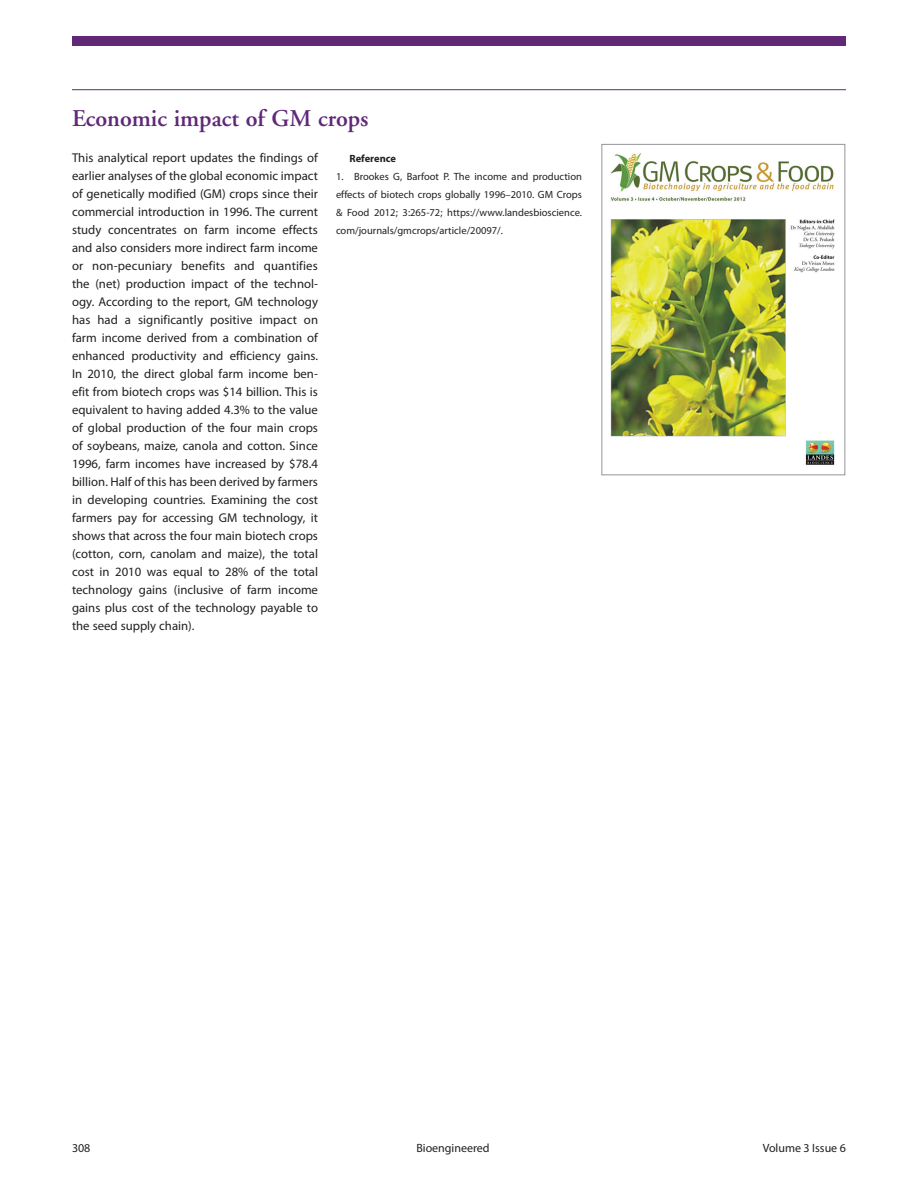
<style>
.page{position:relative;width:918px;height:1188px;background:#fff}
.page>*{position:absolute;margin:0;border:0;box-sizing:border-box;transform-origin:0 0}
.t1{font:600 24px "Adobe Garamond";color:#602877}
.t2{font:12.75px/18px "Myriad Pro";color:#231f20;text-align:justify}
.t3{font:12px "Myriad Pro";color:#231f20}
.t4{font:10.5px/18px "Myriad Pro";color:#231f20;text-align:justify}
.t5{font:700 10.5px "Myriad Pro";color:#231f20}
</style>
<div class="page">
<div style="left:72px;top:36px;width:774px;height:10px;background:#602877"></div>
<hr style="left:72px;top:89px;width:774px;height:1px;background:#602877">
<img style="left:610px;top:153px;width:225px;height:312px">
<div style="left:601px;top:144px;width:244px;height:331px;border:1px solid #939598"></div>
<h1 class="t1" style="left:72px;top:105px;width:298px">Economic impact of GM crops</h1>
<p class="t2" style="left:72px;top:149px;width:248px">This analytical report updates the findings of earlier analyses of the global economic impact of genetically modified (GM) crops since their commercial introduction in 1996. The current study concentrates on farm income effects and also considers more indirect farm income or non-pecuniary benefits and quantifies the (net) production impact of the technol&shy;ogy. According to the report, GM technology has had a significantly positive impact on farm income derived from a combination of enhanced productivity and efficiency gains.<br>I n 2010, the direct global farm income ben&shy;efit from biotech crops was $14 billion. This is equivalent to having added 4.3% to the value of global production of the four main crops of soybeans, maize, canola and cotton. Since 1996, farm incomes have increased by $78.4 billion. Half of this has been derived by farmers in developing countries. Examining the cost farmers pay for accessing GM technology, it shows that across the four main biotech crops (cotton, corn, canolam and maize), the total cost in 2010 was equal to 28% of the total technology gains (inclusive of farm income gains plus cost of the technology payable to the seed supply chain).</p>
<p class="t5" style="left:350px;top:152px;width:48px">Reference</p>
<p class="t4" style="left:336px;top:167px;width:247px">1. Brookes G, Barfoot P. The income and production effects of biotech crops globally 1996–2010. GM Crops &amp; Food 2012; 3:265-72; https://www.landesbioscience. com/journals/gmcrops/article/20097/.</p>
<p class="t3" style="left:72px;top:1141px;width:20px">308</p>
<p class="t3" style="left:416px;top:1141px;width:75px">Bioengineered</p>
<p class="t3" style="left:763px;top:1141px;width:85px">Volume 3 Issue 6</p>
</div>
